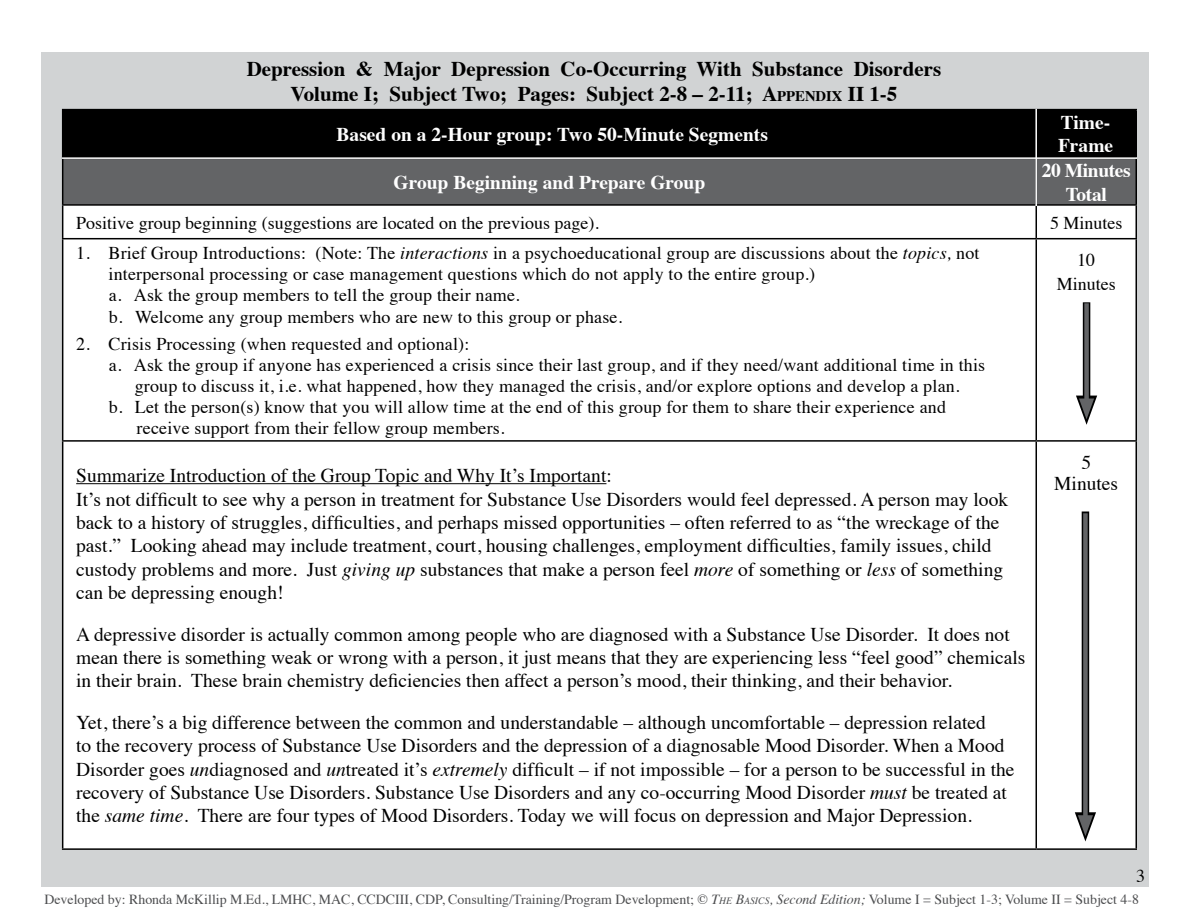
<style>
.page{position:relative;width:1188px;height:918px;background:#fff}
.page>*{position:absolute;margin:0;border:0;box-sizing:border-box;transform-origin:0 0}
.t1{font:700 21px/25.2px "Times";color:#000}
.t2{font:19.5px/23.4px "Times";color:#000}
.t3{font:700 19.5px/23.4px "Times";color:#fff}
.t4{font:700 19.5px/23.4px "Times";letter-spacing:-.02em;color:#fff;text-align:center}
.t5{font:18px/21.3px "Times";letter-spacing:.01em;color:#000}
.t6{font:13.8px "Times";color:#4c4d4f}
.s1{font-size:14.7px}
.s2{font-style:italic}
.s3{font-style:italic;font-size:9.75px}
</style>
<div class="page">
<div style="left:42px;top:52px;width:1107px;height:834px;background:#d1d3d4"></div>
<div style="left:63px;top:110px;width:1073px;height:48px;background:#000"></div>
<div style="left:63px;top:159px;width:1073px;height:45px;background:#636466"></div>
<div style="left:63px;top:206px;width:1073px;height:642px;background:#fff"></div>
<hr style="left:62px;top:206px;width:1px;height:32px;background:#000">
<hr style="left:1036px;top:206px;width:1px;height:32px;background:#000">
<hr style="left:1136px;top:206px;width:1px;height:32px;background:#000">
<hr style="left:62px;top:238px;width:974px;height:1px;background:#000">
<hr style="left:62px;top:239px;width:1px;height:201px;background:#000">
<hr style="left:1036px;top:238px;width:101px;height:1px;background:#000">
<hr style="left:1036px;top:239px;width:1px;height:201px;background:#000">
<hr style="left:1136px;top:239px;width:1px;height:201px;background:#000">
<hr style="left:62px;top:440px;width:974px;height:2px;background:#000">
<hr style="left:62px;top:442px;width:1px;height:406px;background:#000">
<hr style="left:1036px;top:440px;width:101px;height:2px;background:#000">
<hr style="left:1036px;top:442px;width:1px;height:406px;background:#000">
<hr style="left:1136px;top:442px;width:1px;height:406px;background:#000">
<hr style="left:62px;top:848px;width:974px;height:2px;background:#000">
<hr style="left:1036px;top:848px;width:101px;height:2px;background:#000">
<hr style="left:62px;top:159px;width:1px;height:45px;background:#000">
<hr style="left:1136px;top:159px;width:1px;height:45px;background:#000">
<hr style="left:62px;top:204px;width:974px;height:2px;background:#000">
<hr style="left:1036px;top:204px;width:101px;height:2px;background:#000">
<hr style="left:62px;top:109px;width:974px;height:1px;background:#000">
<hr style="left:62px;top:110px;width:1px;height:48px;background:#000">
<hr style="left:1036px;top:109px;width:101px;height:1px;background:#000">
<hr style="left:1136px;top:110px;width:1px;height:48px;background:#000">
<hr style="left:76px;top:483px;width:530px;height:1px;background:#000">
<div style="left:1083px;top:302px;width:7px;height:106px;background:#000"></div>
<div style="left:1084px;top:303px;width:5px;height:104px;background:#636466"></div>
<svg style="left:1076px;top:396px;width:21px;height:29px"></svg>
<hr style="left:62px;top:157px;width:1075px;height:2px;background:#fff">
<hr style="left:1035px;top:109px;width:2px;height:97px;background:#fff">
<div style="left:1082px;top:512px;width:7px;height:313px;background:#000"></div>
<div style="left:1083px;top:513px;width:5px;height:310px;background:#636466"></div>
<svg style="left:1075px;top:812px;width:21px;height:30px"></svg>
<p class="t1" style="left:291px;top:54px;width:652px;text-indent:-44px">Depression &amp; Major Depression Co-Occurring With Substance Disorders<br>Volume I; Subject Two; Pages: Subject 2-8 – 2-11; A<span class="s1">ppe</span></p>
<p class="t1" style="left:805px;top:79px;width:94px"><span class="s1">ndix</span> II 1-5</p>
<p class="t3" style="left:1058px;top:108px;width:57px">Time-<br>Frame</p>
<p class="t3" style="left:337px;top:121px;width:433px">Based on a 2-Hour group: Two 50-Minute Segments</p>
<p class="t3" style="left:394px;top:169px;width:313px">Group Beginning and Prepare Group</p>
<p class="t4" style="left:1042px;top:157px;width:91px">20 Minutes<br>Total</p>
<p class="t5" style="left:76px;top:210px;width:524px">Positive group beginning (suggestions are located on the previous page).</p>
<p class="t5" style="left:1050px;top:210px;width:74px">5 Minutes</p>
<p class="t5" style="left:109px;top:241px;width:873px;text-indent:-32px">1. Brief Group Introductions: (Note: The <span class="s2">interactions</span> in a psychoeducational group are discussions about the <span class="s2">topics,</span> not interpersonal processing or case management questions which do not apply to the entire group.)<br>a. Ask the group members to tell the group their name.<br>b. Welcome any group members who are new to this group or phase.</p>
<p class="t5" style="left:76px;top:332px;width:395px">2. Crisis Processing (when requested and optional):</p>
<p class="t5" style="left:109px;top:353px;width:878px">a. Ask the group if anyone has experienced a crisis since their last group, and if they need/want additional time in this</p>
<p class="t5" style="left:135px;top:374px;width:826px">group to discuss it, i.e. what happened, how they managed the crisis, and/or explore options and develop a plan.</p>
<p class="t5" style="left:109px;top:395px;width:839px">b. Let the person(s) know that you will allow time at the end of this group for them to share their experience and</p>
<p class="t5" style="left:137px;top:416px;width:369px">receive support from their fellow group members.</p>
<p class="t5" style="left:1057px;top:246px;width:61px;line-height:24px;text-align:center">10<br>Minutes</p>
<p class="t2" style="left:76px;top:462px;width:934px">Summarize Introduction of the Group Topic and Why It’s Important:<br>It’s not difficult to see why a person in treatment for Substance Use Disorders would feel depressed. A person may look back to a history of struggles, difficulties, and perhaps missed opportunities – often referred to as “the wreckage of the past.” Looking ahead may include treatment, court, housing challenges, employment difficulties, family issues, child custody problems and more. Just <span class="s2">giving up</span> substances that make a person feel <span class="s2">more</span> of something or <span class="s2">less</span> of something can be depressing enough!</p>
<p class="t2" style="left:76px;top:621px;width:951px">A depressive disorder is actually common among people who are diagnosed with a Substance Use Disorder. It does not mean there is something weak or wrong with a person, it just means that they are experiencing less “feel good” chemicals in their brain. These brain chemistry deficiencies then affect a person’s mood, their thinking, and their behavior.</p>
<p class="t2" style="left:76px;top:709px;width:940px">Yet, there’s a big difference between the common and understandable – although uncomfortable – depression related<br>to the recovery process of Substance Use Disorders and the depression of a diagnosable Mood Disorder. When a Mood Disorder goes <span class="s2">un</span>diagnosed and <span class="s2">un</span>treated it’s <span class="s2">extremely</span> difficult – if not impossible – for a person to be successful in the recovery of Substance Use Disorders. Substance Use Disorders and any co-occurring Mood Disorder <span class="s2">must</span> be treated at the <span class="s2">same time</span>. There are four types of Mood Disorders. Today we will focus on depression and Major Depression.</p>
<p class="t2" style="left:1054px;top:450px;width:65px;line-height:21px;text-align:center">5<br>Minutes</p>
<p class="t5" style="left:1136px;top:864px;width:10px">3</p>
<p class="t6" style="left:44px;top:887px;width:1096px">Developed by: Rhonda McKillip M.Ed., LMHC, MAC, CCDCIII, CDP, Consulting/Training/Program Development; © <span class="s2">T</span><span class="s3">he</span> <span class="s2">B</span><span class="s3">asics</span><span class="s2">, Second Edition;</span> Volume I = Subject 1-3; Volume II = Subject 4-8</p>
</div>
